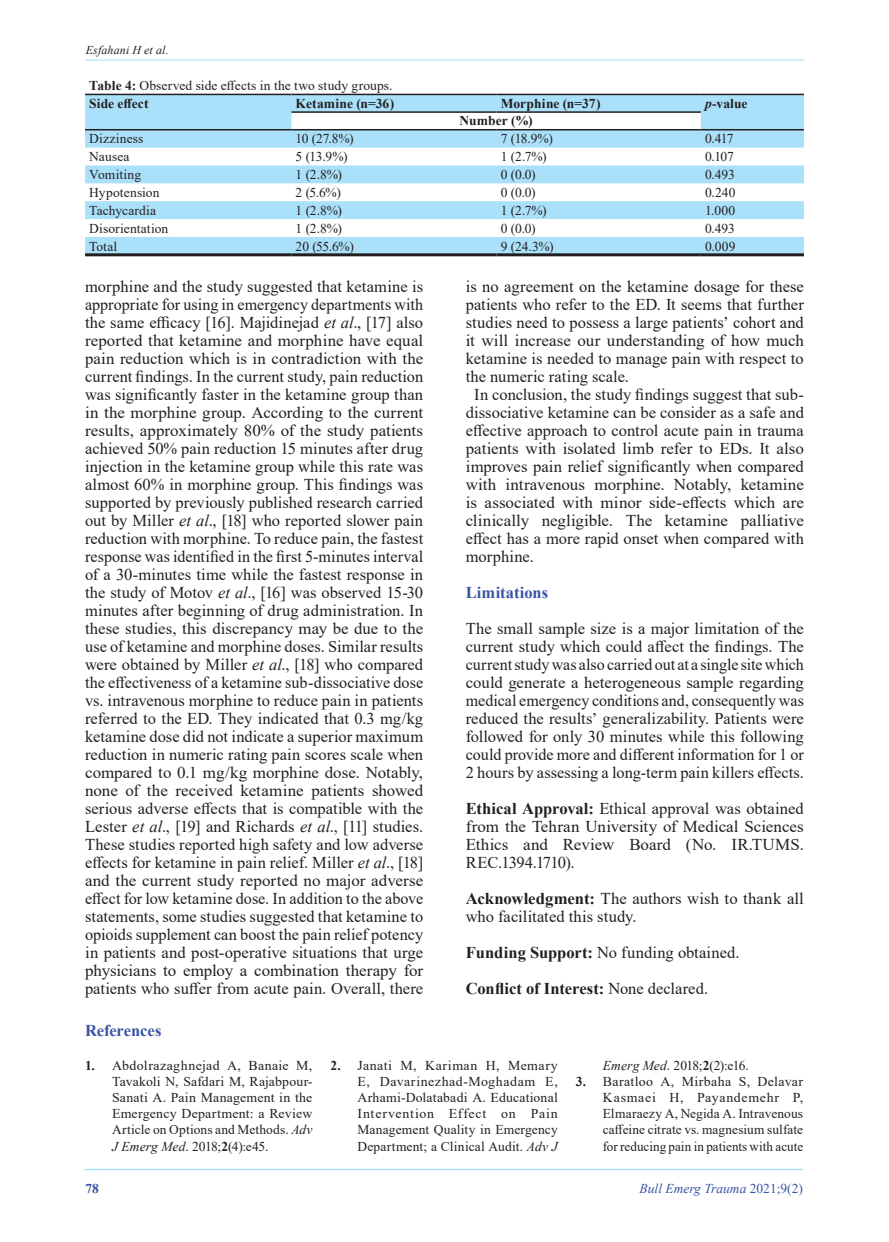
<style>
.page{position:relative;width:889px;height:1242px;background:#fff}
.page>*{position:absolute;margin:0;border:0;box-sizing:border-box;transform-origin:0 0}
.t1{font:16.5px/18px "Times New Roman";color:#231f20;text-align:justify}
.t2{font:700 16.5px/36px "Times New Roman";color:#231f20}
.t3{font:700 16.5px "Times New Roman";color:#3a53a3}
.t4{font:13.5px/16.2px "Times New Roman";letter-spacing:.005em;color:#231f20;text-align:justify}
.t5{font:700 13.5px "Times New Roman";letter-spacing:.005em;color:#231f20}
.t6{font:italic 13.5px "Times New Roman";color:#3a53a3}
.t7{font:700 13.5px "Times New Roman";color:#3a53a3}
.t8{font:italic 12px "Times New Roman";letter-spacing:.01em;color:#231f20}
.s1{font-weight:700}
.s2{font-style:italic}
.s3{font-weight:400}
.s4{font-style:normal}
</style>
<div class="page">
<hr style="left:85px;top:60px;width:718px;height:1px;background:#aae0f9">
<hr style="left:84px;top:1168px;width:718px;height:2px;background:#aae0f9">
<svg style="left:85px;top:95px;width:719px;height:158px;fill:#aae0f9"></svg>
<hr style="left:85px;top:94px;width:206px;height:1px;background:#231f20">
<hr style="left:85px;top:129px;width:206px;height:1px;background:#231f20">
<hr style="left:291px;top:94px;width:205px;height:1px;background:#231f20">
<hr style="left:496px;top:94px;width:205px;height:1px;background:#231f20">
<hr style="left:701px;top:94px;width:103px;height:1px;background:#231f20">
<hr style="left:701px;top:129px;width:103px;height:1px;background:#231f20">
<hr style="left:291px;top:111px;width:205px;height:2px;background:#231f20">
<hr style="left:496px;top:111px;width:205px;height:2px;background:#231f20">
<hr style="left:291px;top:129px;width:205px;height:1px;background:#231f20">
<hr style="left:496px;top:129px;width:205px;height:1px;background:#231f20">
<hr style="left:85px;top:253px;width:206px;height:3px;background:#231f20">
<hr style="left:291px;top:253px;width:205px;height:3px;background:#231f20">
<hr style="left:496px;top:253px;width:205px;height:3px;background:#231f20">
<hr style="left:701px;top:253px;width:103px;height:3px;background:#231f20">
<p class="t8" style="left:86px;top:42px;width:84px">Esfahani H et al.</p>
<p class="t4" style="left:89px;top:76px;width:305px;line-height:17.7px"><span class="s1">Table 4:</span> Observed side effects in the two study groups.<br><span class="s1">Side effect</span></p>
<p class="t5" style="left:296px;top:94px;width:100px">Ketamine (n=36)</p>
<p class="t5" style="left:501px;top:94px;width:101px">Morphine (n=37)</p>
<p class="t5" style="left:705px;top:94px;width:44px"><span class="s2">p</span>-value</p>
<p class="t5" style="left:459px;top:111px;width:74px">Number (%)</p>
<p class="t4" style="left:89px;top:130px;width:56px">Dizziness</p>
<p class="t4" style="left:296px;top:130px;width:60px">10 (27.8%)</p>
<p class="t4" style="left:501px;top:130px;width:54px">7 (18.9%)</p>
<p class="t4" style="left:705px;top:130px;width:30px">0.417</p>
<p class="t4" style="left:89px;top:148px;width:42px">Nausea</p>
<p class="t4" style="left:296px;top:148px;width:54px">5 (13.9%)</p>
<p class="t4" style="left:501px;top:148px;width:47px">1 (2.7%)</p>
<p class="t4" style="left:705px;top:148px;width:30px">0.107</p>
<p class="t4" style="left:89px;top:166px;width:53px">Vomiting</p>
<p class="t4" style="left:296px;top:166px;width:48px">1 (2.8%)</p>
<p class="t4" style="left:501px;top:166px;width:36px">0 (0.0)</p>
<p class="t4" style="left:705px;top:166px;width:31px">0.493</p>
<p class="t4" style="left:89px;top:184px;width:72px">Hypotension</p>
<p class="t4" style="left:296px;top:184px;width:47px">2 (5.6%)</p>
<p class="t4" style="left:501px;top:184px;width:36px">0 (0.0)</p>
<p class="t4" style="left:705px;top:184px;width:32px">0.240</p>
<p class="t4" style="left:89px;top:202px;width:68px">Tachycardia</p>
<p class="t4" style="left:296px;top:202px;width:48px">1 (2.8%)</p>
<p class="t4" style="left:501px;top:202px;width:47px">1 (2.7%)</p>
<p class="t4" style="left:705px;top:202px;width:32px">1.000</p>
<p class="t4" style="left:89px;top:220px;width:80px">Disorientation</p>
<p class="t4" style="left:296px;top:220px;width:48px">1 (2.8%)</p>
<p class="t4" style="left:501px;top:220px;width:36px">0 (0.0)</p>
<p class="t4" style="left:705px;top:220px;width:31px">0.493</p>
<p class="t4" style="left:89px;top:237px;width:29px">Total</p>
<p class="t4" style="left:296px;top:237px;width:60px">20 (55.6%)</p>
<p class="t4" style="left:501px;top:237px;width:54px">9 (24.3%)</p>
<p class="t4" style="left:705px;top:237px;width:32px">0.009</p>
<p class="t1" style="left:85px;top:277px;width:340px">morphine and the study suggested that ketamine is appropriate for using in emergency departments with the same efficacy [16]. Majidinejad <span class="s2">et al</span>., [17] also reported that ketamine and morphine have equal pain reduction which is in contradiction with the current findings. In the current study, pain reduction was significantly faster in the ketamine group than in the morphine group. According to the current results, approximately 80% of the study patients achieved 50% pain reduction 15 minutes after drug injection in the ketamine group while this rate was almost 60% in morphine group. This findings was supported by previously published research carried out by Miller <span class="s2">et al</span>., [18] who reported slower pain reduction with morphine. To reduce pain, the fastest response was identified in the first 5-minutes interval of a 30-minutes time while the fastest response in the study of Motov <span class="s2">et al</span>., [16] was observed 15-30 minutes after beginning of drug administration. In these studies, this discrepancy may be due to the use of ketamine and morphine doses. Similar results were obtained by Miller <span class="s2">et al</span>., [18] who compared the effectiveness of a ketamine sub-dissociative dose vs. intravenous morphine to reduce pain in patients referred to the ED. They indicated that 0.3 mg/kg ketamine dose did not indicate a superior maximum reduction in numeric rating pain scores scale when compared to 0.1 mg/kg morphine dose. Notably, none of the received ketamine patients showed serious adverse effects that is compatible with the Lester <span class="s2">et al</span>., [19] and Richards <span class="s2">et al</span>., [11] studies.<br>These studies reported high safety and low adverse effects for ketamine in pain relief. Miller <span class="s2">et al</span>., [18] and the current study reported no major adverse effect for low ketamine dose. In addition to the above statements, some studies suggested that ketamine to opioids supplement can boost the pain relief potency in patients and post-operative situations that urge physicians to employ a combination therapy for patients who suffer from acute pain. Overall, there</p>
<p class="t1" style="left:466px;top:277px;width:340px">is no agreement on the ketamine dosage for these</p>
<p class="t1" style="left:466px;top:295px;width:340px">patients who refer to the ED. It seems that further</p>
<p class="t1" style="left:466px;top:313px;width:340px">studies need to possess a large patients’ cohort and</p>
<p class="t1" style="left:466px;top:331px;width:340px">it will increase our understanding of how much</p>
<p class="t1" style="left:466px;top:349px;width:340px">ketamine is needed to manage pain with respect to</p>
<p class="t1" style="left:466px;top:367px;width:165px">the numeric rating scale.</p>
<p class="t1" style="left:474px;top:385px;width:331px">In conclusion, the study findings suggest that sub-</p>
<p class="t1" style="left:466px;top:403px;width:340px">dissociative ketamine can be consider as a safe and</p>
<p class="t1" style="left:466px;top:421px;width:340px">effective approach to control acute pain in trauma</p>
<p class="t1" style="left:466px;top:439px;width:340px">patients with isolated limb refer to EDs. It also</p>
<p class="t1" style="left:466px;top:457px;width:340px">improves pain relief significantly when compared</p>
<p class="t1" style="left:466px;top:475px;width:340px">with intravenous morphine. Notably, ketamine</p>
<p class="t1" style="left:466px;top:493px;width:340px">is associated with minor side-effects which are</p>
<p class="t1" style="left:466px;top:511px;width:340px">clinically negligible. The ketamine palliative</p>
<p class="t1" style="left:466px;top:529px;width:340px">effect has a more rapid onset when compared with</p>
<p class="t1" style="left:466px;top:547px;width:70px">morphine.</p>
<p class="t3" style="left:466px;top:581px;width:84px">Limitations</p>
<p class="t1" style="left:466px;top:619px;width:340px">The small sample size is a major limitation of the current study which could affect the findings. The current study was also carried out at a single site which could generate a heterogeneous sample regarding medical emergency conditions and, consequently was reduced the results’ generalizability. Patients were followed for only 30 minutes while this following could provide more and different information for 1 or 2 hours by assessing a long-term pain killers effects.</p>
<p class="t1" style="left:466px;top:799px;width:340px"><span class="s1">Ethical Approval:</span> Ethical approval was obtained from the Tehran University of Medical Sciences Ethics and Review Board (No. IR.TUMS.<br>REC.1394.1710).</p>
<p class="t1" style="left:466px;top:889px;width:340px"><span class="s1">Acknowledgment:</span> The authors wish to thank all who facilitated this study.</p>
<p class="t2" style="left:466px;top:934px;width:275px">Funding Support: <span class="s3">No funding obtained.<br></span>Conflict of Interest: <span class="s3">None declared.</span></p>
<p class="t3" style="left:85px;top:1019px;width:78px">References</p>
<p class="t4" style="left:112px;top:1056px;width:202px;text-indent:-27px"><span class="s1">1.</span> Abdolrazaghnejad A, Banaie M, Tavakoli N, Safdari M, Rajabpour-Sanati A. Pain Management in the Emergency Department: a Review Article on Options and Methods. <span class="s2">Adv J Emerg Med</span>. 2018;<span class="s1">2</span>(4):e45.</p>
<p class="t4" style="left:357px;top:1056px;width:202px;text-indent:-27px"><span class="s1">2.</span> Janati M, Kariman H, Memary E, Davarinezhad-Moghadam E, Arhami-Dolatabadi A. Educational Intervention Effect on Pain Management Quality in Emergency Department; a Clinical Audit. <span class="s2">Adv J</span></p>
<p class="t4" style="left:603px;top:1056px;width:147px"><span class="s2">Emerg Med</span>. 2018;<span class="s1">2</span>(2):e16.</p>
<p class="t4" style="left:603px;top:1072px;width:202px;text-indent:-27px"><span class="s1">3.</span> Baratloo A, Mirbaha S, Delavar Kasmaei H, Payandemehr P, Elmaraezy A, Negida A. Intravenous caffeine citrate vs. magnesium sulfate for reducing pain in patients with acute</p>
<p class="t7" style="left:86px;top:1178px;width:15px">78</p>
<p class="t6" style="left:639px;top:1179px;width:165px">Bull Emerg Trauma <span class="s4">2021;9(2)</span></p>
</div>
